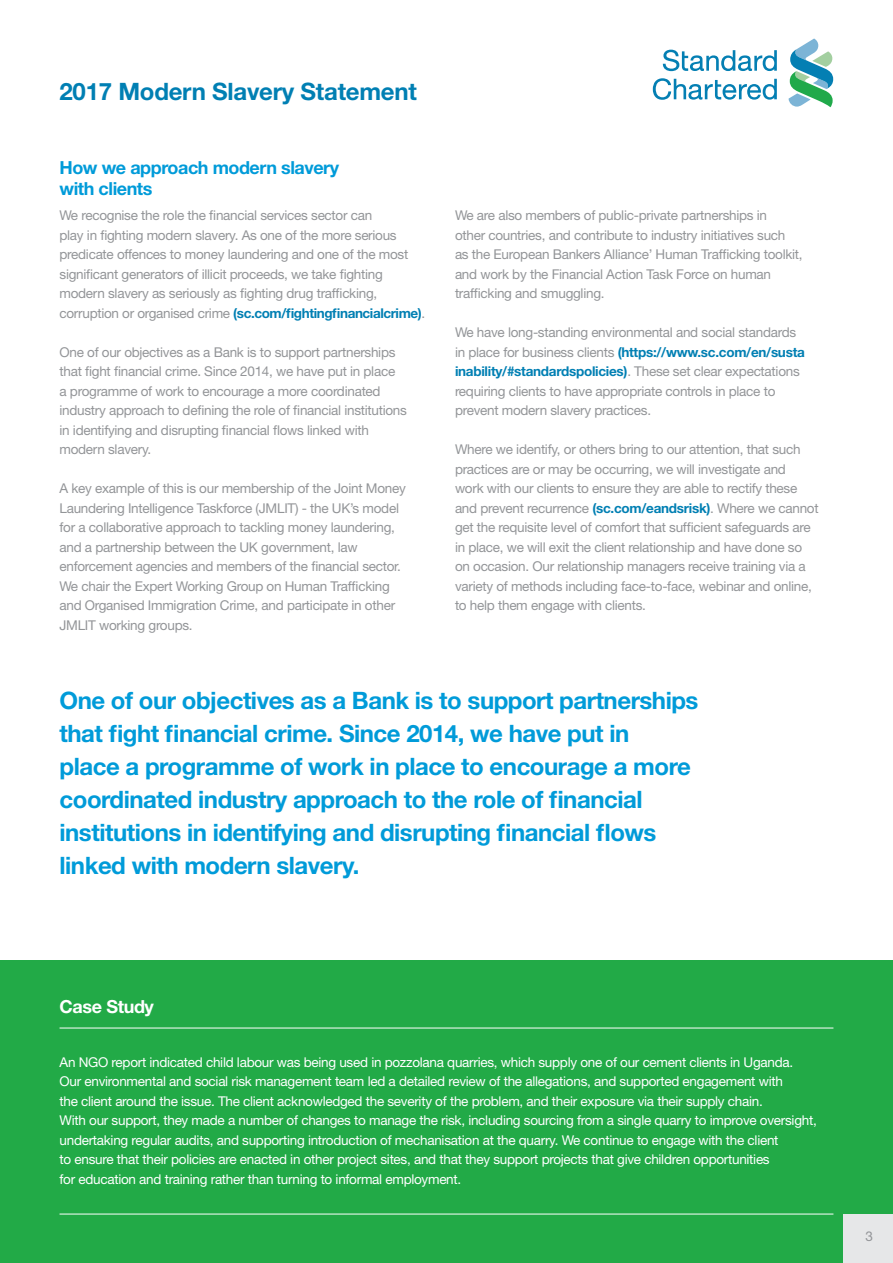
<style>
.page{position:relative;width:893px;height:1263px;background:#fff}
.page>*{position:absolute;margin:0;border:0;box-sizing:border-box;transform-origin:0 0}
.t1{font:700 24px/33px "Helvetica Neue";letter-spacing:-.02em;color:#009bd9}
.t2{font:700 24px "Helvetica Neue";letter-spacing:-.01em;color:#007fb3}
.t3{font:700 18px/21px "Helvetica Neue";letter-spacing:-.025em;color:#009bd9}
.t4{font:700 18px "Helvetica Neue";letter-spacing:-.02em;color:#fff}
.t5{font:13.5px/19.5px "Helvetica Neue";letter-spacing:-.02em;color:#939598}
.t6{font:13.5px/19.5px "Helvetica Neue";letter-spacing:-.02em;color:#fff}
.s1{font-weight:700;color:#007fb3}
</style>
<div class="page">
<svg style="left:663px;top:50px;width:114px;height:21px"></svg>
<svg style="left:653px;top:78px;width:124px;height:22px"></svg>
<svg style="left:788px;top:39px;width:45px;height:68px"></svg>
<div style="left:0;top:961px;width:893px;height:302px;background:#22aa47"></div>
<div style="left:844px;top:1214px;width:49px;height:49px;background:#e6e7e8"></div>
<hr style="left:60px;top:1028px;width:773px;height:1px;background:#fff">
<hr style="left:60px;top:1214px;width:773px;height:1px;background:#fff">
<h1 class="t2" style="left:60px;top:77px;width:359px">2017 Modern Slavery Statement</h1>
<h2 class="t3" style="left:60px;top:157px;width:281px">How we approach modern slavery with clients</h2>
<p class="t5" style="left:60px;top:205px;width:367px">We recognise the role the financial services sector can<br>play in fighting modern slavery. As one of the more serious predicate offences to money laundering and one of the most significant generators of illicit proceeds, we take fighting modern slavery as seriously as fighting drug trafficking, corruption or organised crime <span class="s1">(sc.com/fightingfinancialcrime)</span>.</p>
<p class="t5" style="left:60px;top:342px;width:349px">One of our objectives as a Bank is to support partnerships that fight financial crime. Since 2014, we have put in place<br>a programme of work to encourage a more coordinated industry approach to defining the role of financial institutions in identifying and disrupting financial flows linked with modern slavery.</p>
<p class="t5" style="left:60px;top:478px;width:348px">A key example of this is our membership of the Joint Money Laundering Intelligence Taskforce (JMLIT) - the UK’s model for a collaborative approach to tackling money laundering, and a partnership between the UK government, law enforcement agencies and members of the financial sector.<br>We chair the Expert Working Group on Human Trafficking and Organised Immigration Crime, and participate in other JMLIT working groups.</p>
<p class="t5" style="left:455px;top:205px;width:349px">We are also members of public-private partnerships in<br>other countries, and contribute to industry initiatives such<br>as the European Bankers Alliance’ Human Trafficking toolkit, and work by the Financial Action Task Force on human trafficking and smuggling.</p>
<p class="t5" style="left:455px;top:322px;width:351px">We have long-standing environmental and social standards in place for business clients <span class="s1">(https://www.sc.com/en/susta inability/#standardspolicies)</span>. These set clear expectations requiring clients to have appropriate controls in place to prevent modern slavery practices.</p>
<p class="t5" style="left:455px;top:439px;width:365px">Where we identify, or others bring to our attention, that such practices are or may be occurring, we will investigate and<br>work with our clients to ensure they are able to rectify these and prevent recurrence <span class="s1">(sc.com/eandsrisk)</span>. Where we cannot get the requisite level of comfort that sufficient safeguards are in place, we will exit the client relationship and have done so on occasion. Our relationship managers receive training via a variety of methods including face-to-face, webinar and online, to help them engage with clients.</p>
<p class="t1" style="left:60px;top:683px;width:640px">One of our objectives as a Bank is to support partnerships that fight financial crime. Since 2014, we have put in<br>place a programme of work in place to encourage a more coordinated industry approach to the role of financial institutions in identifying and disrupting financial flows linked with modern slavery.</p>
<h2 class="t4" style="left:60px;top:995px;width:96px">Case Study</h2>
<p class="t6" style="left:60px;top:1052px;width:759px">An NGO report indicated child labour was being used in pozzolana quarries, which supply one of our cement clients in Uganda.<br>Our environmental and social risk management team led a detailed review of the allegations, and supported engagement with<br>the client around the issue. The client acknowledged the severity of the problem, and their exposure via their supply chain.<br>With our support, they made a number of changes to manage the risk, including sourcing from a single quarry to improve oversight, undertaking regular audits, and supporting introduction of mechanisation at the quarry. We continue to engage with the client<br>to ensure that their policies are enacted in other project sites, and that they support projects that give children opportunities<br>for education and training rather than turning to informal employment.</p>
<p class="t5" style="left:865px;top:1226px;width:9px">3</p>
</div>
